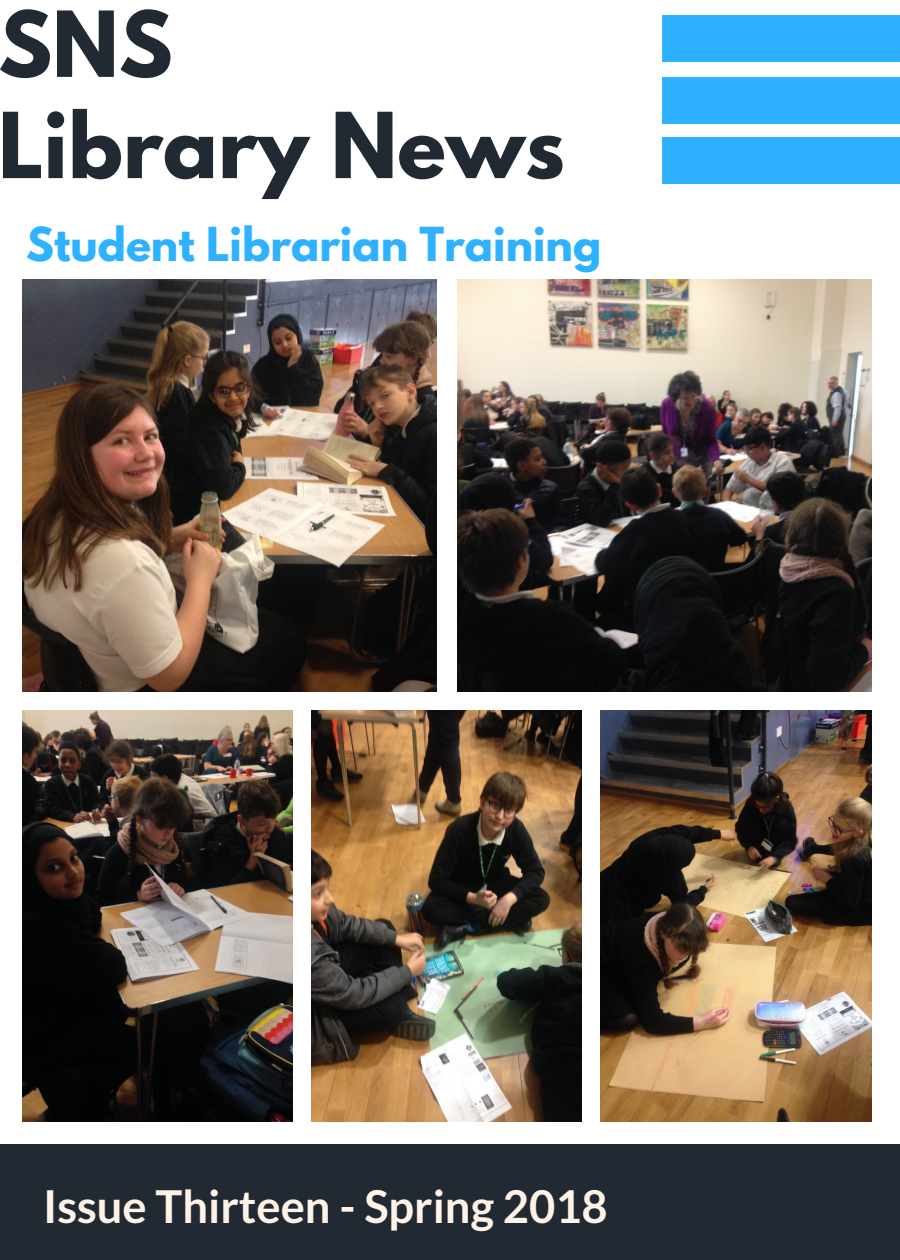
<style>
.page{position:relative;width:900px;height:1260px;background:#fff}
.page>*{position:absolute;margin:0;border:0;box-sizing:border-box;transform-origin:0 0}
.t1{font:700 80.5px/101.2px "League Spartan";color:#212a33}
.t2{font:700 45.25px "Lato";color:#fff3e8}
.t3{font:700 41.5px "League Spartan";color:#2eb2ff}
</style>
<div class="page">
<div style="left:662px;top:15px;width:238px;height:47px;background:#2eb2ff"></div>
<div style="left:662px;top:77px;width:238px;height:47px;background:#2eb2ff"></div>
<div style="left:662px;top:137px;width:238px;height:47px;background:#2eb2ff"></div>
<div style="left:0;top:1144px;width:900px;height:116px;background:#212a33"></div>
<img style="left:22px;top:279px;width:415px;height:413px">
<img style="left:458px;top:279px;width:414px;height:413px">
<img style="left:22px;top:711px;width:270px;height:410px">
<img style="left:311px;top:711px;width:270px;height:410px">
<img style="left:600px;top:711px;width:272px;height:410px">
<h1 class="t1" style="left:-2px;top:4px;width:568px">SNS<br>Library News</h1>
<p class="t3" style="left:26px;top:223px;width:577px">Student Librarian Training</p>
<p class="t2" style="left:43px;top:1178px;width:566px">Issue Thirteen - Spring 2018</p>
</div>
